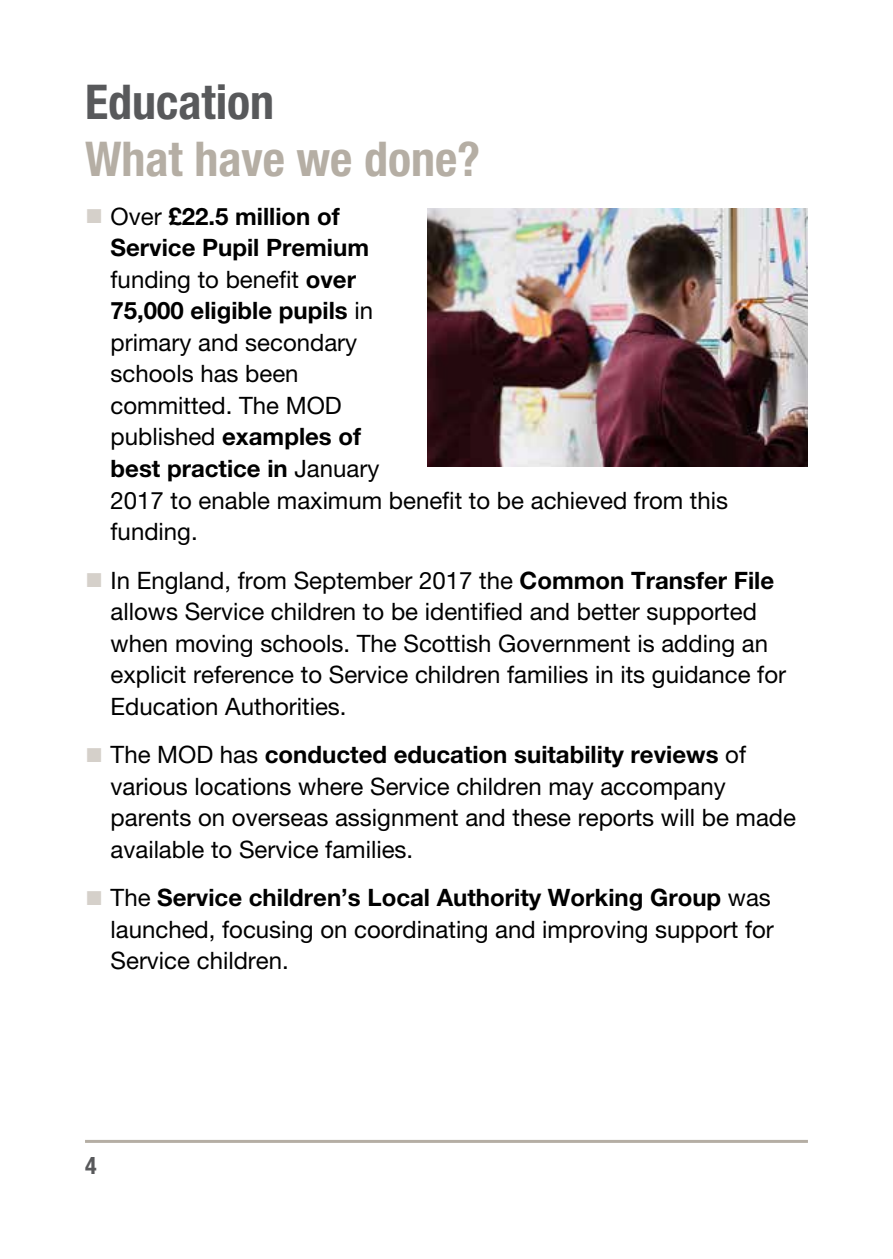
<style>
.page{position:relative;width:893px;height:1259px;background:#fff}
.page>*{position:absolute;margin:0;border:0;box-sizing:border-box;transform-origin:0 0}
.t1{font:700 condensed 48px "Helvetica Neue LT Pro";color:#b5aea4}
.t2{font:700 condensed 48px "Helvetica Neue LT Pro";color:#58595b}
.t3{font:24px/31.5px "Helvetica Neue LT Pro";color:#000}
.t4{font:700 condensed 24px "Helvetica Neue LT Pro";color:#58595b}
.s1{font-family:"Arial";font-size:30px;color:#d5d0ca}
.s2{font-weight:700}
</style>
<div class="page">
<hr style="left:85px;top:1140px;width:723px;height:3px;background:#b5aea4">
<img style="left:428px;top:208px;width:380px;height:258px">
<p class="t2" style="left:85px;top:73px;width:191px">Education</p>
<p class="t1" style="left:85px;top:130px;width:397px">What have we done?</p>
<p class="t3" style="left:111px;top:200px;width:619px;text-indent:-26px"><span class="s1">■</span> Over <span class="s2">£22.5 million of<br>Service Pupil Premium<br></span>funding to benefit <span class="s2">over<br>75,000 eligible pupils</span> in<br>primary and secondary<br>schools has been<br>committed. The MOD<br>published <span class="s2">examples of<br>best practice in</span> January<br>2017 to enable maximum benefit to be achieved from this funding.</p>
<p class="t3" style="left:111px;top:564px;width:677px;text-indent:-26px"><span class="s1">■</span> In England, from September 2017 the <span class="s2">Common Transfer File </span>allows Service children to be identified and better supported when moving schools. The Scottish Government is adding an explicit reference to Service children families in its guidance for Education Authorities.</p>
<p class="t3" style="left:111px;top:738px;width:687px;text-indent:-26px"><span class="s1">■</span> The MOD has <span class="s2">conducted education suitability reviews</span> of various locations where Service children may accompany parents on overseas assignment and these reports will be made available to Service families.</p>
<p class="t3" style="left:111px;top:881px;width:665px;text-indent:-26px"><span class="s1">■</span> The <span class="s2">Service children’s Local Authority Working Group</span> was launched, focusing on coordinating and improving support for<br>Service children.</p>
<p class="t4" style="left:85px;top:1150px;width:13px">4</p>
</div>
